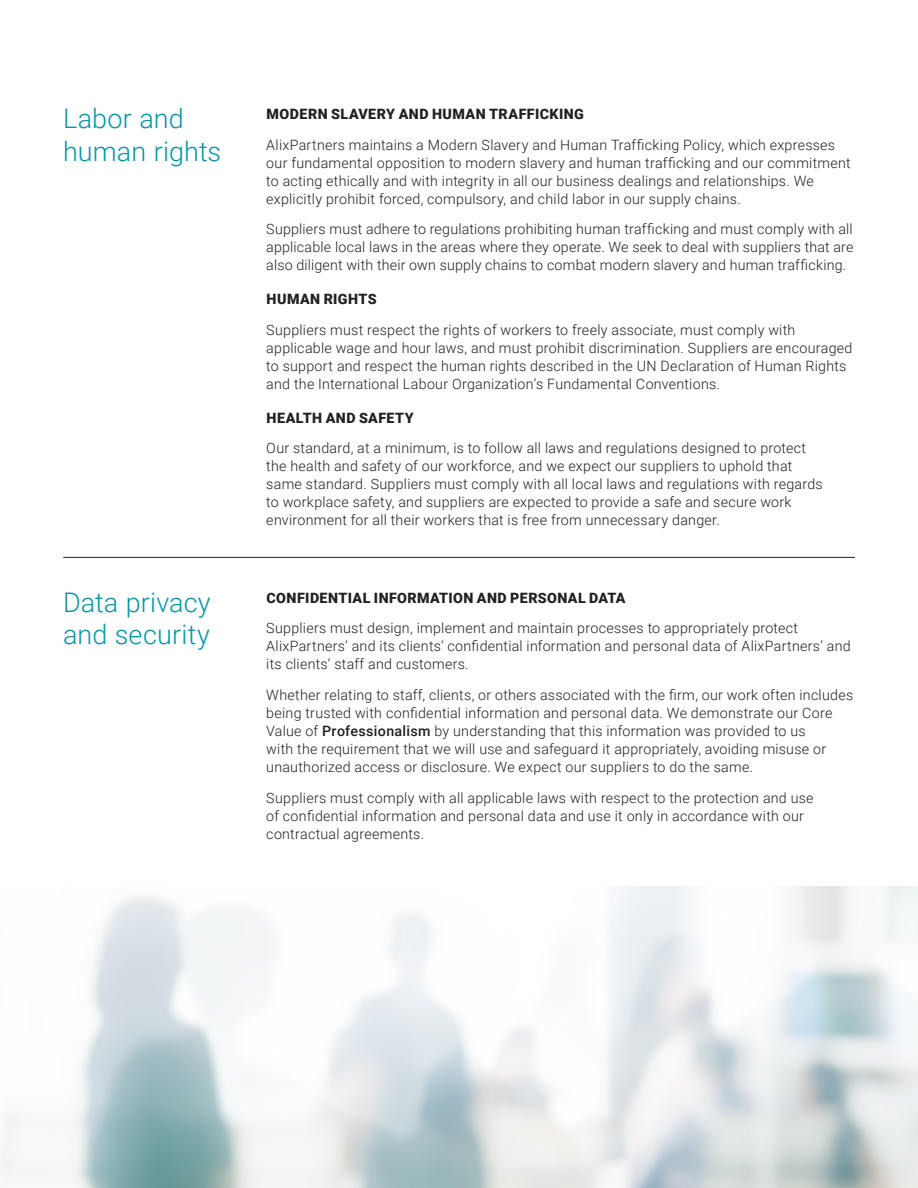
<style>
.page{position:relative;width:918px;height:1188px;background:#fff}
.page>*{position:absolute;margin:0;border:0;box-sizing:border-box;transform-origin:0 0}
.Subheading_1{font:300 27px/32.4px "Roboto";letter-spacing:.005em;color:#0696a6}
.Body{font:300 14.25px/18px "Roboto";letter-spacing:.02em;color:#231f20}
.Subheading_2{font:900 14.25px "Roboto";letter-spacing:.03em;color:#231f20}
.s1{font-weight:500}
</style>
<div class="page">
<hr style="left:63px;top:557px;width:792px;height:1px;background:#231f20">
<img style="left:0;top:886px;width:918px;height:302px">
<p class="Subheading_1" style="left:63px;top:102px;width:160px">Labor and human rights</p>
<p class="Subheading_2" style="left:267px;top:104px;width:319px">MODERN SLAVERY AND HUMAN TRAFFICKING</p>
<p class="Body" style="left:266px;top:135px;width:586px">AlixPartners maintains a Modern Slavery and Human Trafficking Policy, which expresses our fundamental opposition to modern slavery and human trafficking and our commitment to acting ethically and with integrity in all our business dealings and relationships. We explicitly prohibit forced, compulsory, and child labor in our supply chains.</p>
<p class="Body" style="left:266px;top:220px;width:589px;text-align:justify">Suppliers must adhere to regulations prohibiting human trafficking and must comply with all applicable local laws in the areas where they operate. We seek to deal with suppliers that are also diligent with their own supply chains to combat modern slavery and human trafficking.</p>
<p class="Subheading_2" style="left:267px;top:289px;width:112px">HUMAN RIGHTS</p>
<p class="Body" style="left:266px;top:320px;width:588px">Suppliers must respect the rights of workers to freely associate, must comply with applicable wage and hour laws, and must prohibit discrimination. Suppliers are encouraged to support and respect the human rights described in the UN Declaration of Human Rights and the International Labour Organization’s Fundamental Conventions.</p>
<p class="Subheading_2" style="left:267px;top:408px;width:149px">HEALTH AND SAFETY</p>
<p class="Body" style="left:266px;top:439px;width:558px">Our standard, at a minimum, is to follow all laws and regulations designed to protect the health and safety of our workforce, and we expect our suppliers to uphold that same standard. Suppliers must comply with all local laws and regulations with regards to workplace safety, and suppliers are expected to provide a safe and secure work environment for all their workers that is free from unnecessary danger.</p>
<p class="Subheading_1" style="left:63px;top:585px;width:149px">Data privacy and security</p>
<p class="Subheading_2" style="left:267px;top:587px;width:360px">CONFIDENTIAL INFORMATION AND PERSONAL DATA</p>
<p class="Body" style="left:266px;top:619px;width:586px">Suppliers must design, implement and maintain processes to appropriately protect<br>AlixPartners’ and its clients’ confidential information and personal data of AlixPartners’ and its clients’ staff and customers.</p>
<p class="Body" style="left:266px;top:685px;width:588px">Whether relating to staff, clients, or others associated with the firm, our work often includes being trusted with confidential information and personal data. We demonstrate our Core Value of <span class="s1">Professionalism</span> by understanding that this information was provided to us<br>with the requirement that we will use and safeguard it appropriately, avoiding misuse or unauthorized access or disclosure. We expect our suppliers to do the same.</p>
<p class="Body" style="left:266px;top:788px;width:549px">Suppliers must comply with all applicable laws with respect to the protection and use of confidential information and personal data and use it only in accordance with our contractual agreements.</p>
</div>
